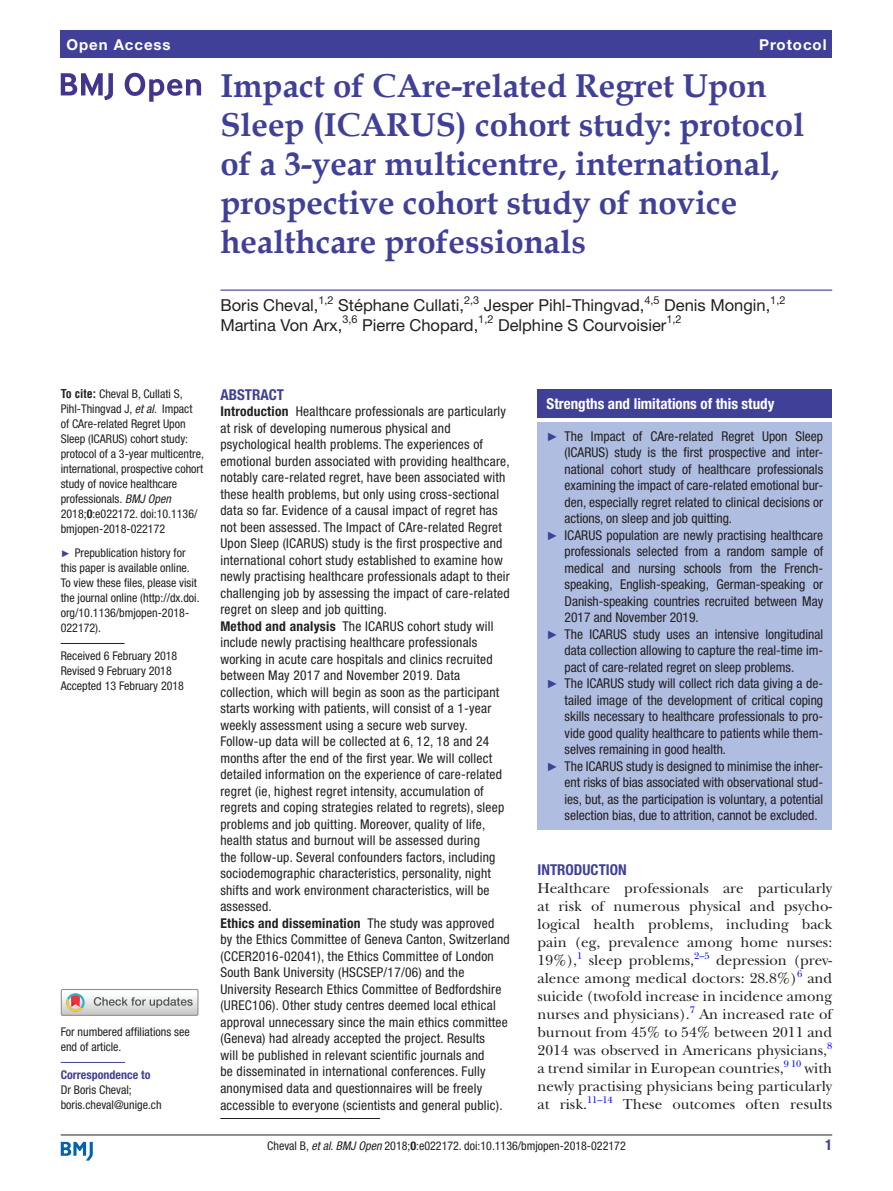
<style>
.page{position:relative;width:893px;height:1191px;background:#fff}
.page>*{position:absolute;margin:0;border:0;box-sizing:border-box;transform-origin:0 0}
.t1{font:700 33px/39px "Book Antiqua";color:#414099}
.t2{font:16.5px "Helvetica Neue LT Std";color:#231f20}
.t3{font:15px/18px "New Baskerville";color:#231f20;text-align:justify}
.t4{font:700 condensed 15px "Helvetica Neue LT Std";color:#fff}
.t5{font:700 condensed 15px "Helvetica Neue LT Std";color:#414099}
.t6{font:700 15px "Helvetica Neue LT Std";letter-spacing:.065em;color:#fff}
.t7{font:condensed 13.5px/16.5px "Helvetica Neue LT Std";letter-spacing:.02em;color:#231f20}
.t8{font:condensed 13.5px "Helvetica Neue LT Std";color:#231f20}
.t9{font:condensed 12px/15px "Helvetica Neue LT Std";color:#231f20}
.t10{font:700 condensed 12px "Helvetica Neue LT Std";color:#414099}
.t11{font:10.95px "Helvetica Neue LT Std";color:#231f20}
.t12{font:9.9px "New Baskerville";color:#00f}
.s1{font-family:"Helvetica LT Std";font-weight:700}
.s2{font-style:italic}
.s3{font-weight:700}
.s4{font-family:"Arial";font-stretch:normal;font-size:9.75px;color:#414099}
.s5{font-family:"Arial";font-stretch:normal;font-size:12px;color:#414099}
</style>
<div class="page">
<hr style="left:61px;top:1134px;width:771px;height:1px;background:#231f20">
<svg style="left:61px;top:1141px;width:32px;height:19px"></svg>
<div style="left:61px;top:31px;width:771px;height:27px;background:#414099"></div>
<hr style="left:220px;top:289px;width:612px;height:2px;background:#414099">
<hr style="left:61px;top:643px;width:64px;height:1px;background:#231f20">
<hr style="left:61px;top:1062px;width:64px;height:1px;background:#414099">
<svg style="left:61px;top:73px;width:52px;height:27px"></svg>
<svg style="left:125px;top:73px;width:76px;height:29px"></svg>
<div style="left:61px;top:989px;width:138px;height:27px;border:1px solid #969090"></div>
<svg style="left:61px;top:989px;width:137px;height:26px"></svg>
<hr style="left:220px;top:1118px;width:160px;height:1px;background:#231f20">
<div style="left:538px;top:389px;width:294px;height:29px;background:#414099"></div>
<div style="left:538px;top:422px;width:294px;height:407px;background:#afbde1"></div>
<p class="t6" style="left:66px;top:35px;width:106px">Open Access</p>
<p class="t6" style="left:759px;top:35px;width:69px">Protocol</p>
<h1 class="t1" style="left:220px;top:66px;width:585px">Impact of CAre-related Regret Upon Sleep (ICARUS) cohort study: protocol of a 3-year multicentre, international, prospective cohort study of novice healthcare professionals</h1>
<p class="t2" style="left:220px;top:296px;width:100px">Boris Cheval,</p>
<p class="t11" style="left:318px;top:293px;width:17px">1,2</p>
<p class="t2" style="left:338px;top:296px;width:127px">Stéphane Cullati,</p>
<p class="t11" style="left:464px;top:293px;width:17px">2,3</p>
<p class="t2" style="left:484px;top:296px;width:162px">Jesper Pihl-Thingvad,</p>
<p class="t11" style="left:644px;top:293px;width:17px">4,5</p>
<p class="t2" style="left:664px;top:296px;width:108px">Denis Mongin,</p>
<p class="t11" style="left:770px;top:293px;width:17px">1,2</p>
<p class="t2" style="left:220px;top:315px;width:123px">Martina Von Arx,</p>
<p class="t11" style="left:342px;top:313px;width:17px">3,6</p>
<p class="t2" style="left:362px;top:315px;width:118px">Pierre Chopard,</p>
<p class="t11" style="left:478px;top:313px;width:17px">1,2</p>
<p class="t2" style="left:498px;top:315px;width:170px">Delphine S Courvoisier</p>
<p class="t11" style="left:666px;top:313px;width:17px">1,2</p>
<p class="t9" style="left:61px;top:386px;width:145px"><span class="s1">To cite:</span> Cheval B, Cullati S,<br>Pihl-Thingvad J, <span class="s2">et al</span>. Impact<br>of CAre-related Regret Upon<br>Sleep (ICARUS) cohort study: protocol of a 3-year multicentre, international, prospective cohort study of novice healthcare professionals. <span class="s2">BMJ Open<br></span>2018;<span class="s3">0</span>:e022172. doi:10.1136/ bmjopen-2018-022172</p>
<p class="t9" style="left:61px;top:545px;width:140px"><span class="s4">►</span> Prepublication history for this paper is available online.<br>To view these files, please visit the journal online (http://dx.doi. org/10.1136/bmjopen-2018-<br>022172).</p>
<p class="t9" style="left:61px;top:648px;width:125px">Received 6 February 2018<br>Revised 9 February 2018<br>Accepted 13 February 2018</p>
<p class="t9" style="left:61px;top:1024px;width:130px">For numbered affiliations see end of article.</p>
<p class="t10" style="left:61px;top:1067px;width:91px">Correspondence to</p>
<p class="t9" style="left:61px;top:1082px;width:102px">Dr Boris Cheval; boris.cheval@unige.ch</p>
<p class="t5" style="left:220px;top:385px;width:65px">Abstract</p>
<p class="t7" style="left:220px;top:403px;width:291px"><span class="s3">Introduction</span> Healthcare professionals are particularly at risk of developing numerous physical and psychological health problems. The experiences of emotional burden associated with providing healthcare, notably care-related regret, have been associated with these health problems, but only using cross-sectional data so far. Evidence of a causal impact of regret has not been assessed. The Impact of CAre-related Regret Upon Sleep (ICARUS) study is the first prospective and international cohort study established to examine how newly practising healthcare professionals adapt to their challenging job by assessing the impact of care-related regret on sleep and job quitting.<br><span class="s3">Method and analysis</span> The ICARUS cohort study will include newly practising healthcare professionals working in acute care hospitals and clinics recruited between May 2017 and November 2019. Data collection, which will begin as soon as the participant starts working with patients, will consist of a 1-year weekly assessment using a secure web survey.<br>Follow-up data will be collected at 6, 12, 18 and 24 months after the end of the first year. We will collect detailed information on the experience of care-related regret (ie, highest regret intensity, accumulation of regrets and coping strategies related to regrets), sleep problems and job quitting. Moreover, quality of life, health status and burnout will be assessed during<br>the follow-up. Several confounders factors, including sociodemographic characteristics, personality, night shifts and work environment characteristics, will be assessed.<br><span class="s3">Ethics and dissemination</span> The study was approved<br>by the Ethics Committee of Geneva Canton, Switzerland (CCER2016-02041), the Ethics Committee of London South Bank University (HSCSEP/17/06) and the University Research Ethics Committee of Bedfordshire (UREC106). Other study centres deemed local ethical approval unnecessary since the main ethics committee (Geneva) had already accepted the project. Results<br>will be published in relevant scientific journals and<br>be disseminated in international conferences. Fully anonymised data and questionnaires will be freely accessible to everyone (scientists and general public).</p>
<p class="t4" style="left:547px;top:394px;width:229px">Strengths and limitations of this study</p>
<p class="t8" style="left:547px;top:428px;width:278px"><span class="s5">►</span> The Impact of CAre-related Regret Upon Sleep</p>
<p class="t8" style="left:565px;top:444px;width:260px">(ICARUS) study is the first prospective and inter-</p>
<p class="t8" style="left:565px;top:461px;width:260px">national cohort study of healthcare professionals</p>
<p class="t8" style="left:565px;top:477px;width:260px">examining the impact of care-related emotional bur-</p>
<p class="t8" style="left:565px;top:494px;width:260px">den, especially regret related to clinical decisions or</p>
<p class="t8" style="left:565px;top:510px;width:169px">actions, on sleep and job quitting.</p>
<p class="t8" style="left:547px;top:527px;width:278px"><span class="s5">►</span> ICARUS population are newly practising healthcare</p>
<p class="t8" style="left:565px;top:543px;width:260px">professionals selected from a random sample of</p>
<p class="t8" style="left:565px;top:560px;width:260px">medical and nursing schools from the French-</p>
<p class="t8" style="left:565px;top:576px;width:260px">speaking, English-speaking, German-speaking or</p>
<p class="t8" style="left:565px;top:593px;width:260px">Danish-speaking countries recruited between May</p>
<p class="t8" style="left:565px;top:609px;width:136px">2017 and November 2019.</p>
<p class="t8" style="left:547px;top:626px;width:278px"><span class="s5">►</span> The ICARUS study uses an intensive longitudinal</p>
<p class="t8" style="left:565px;top:642px;width:260px">data collection allowing to capture the real-time im-</p>
<p class="t8" style="left:565px;top:659px;width:231px">pact of care-related regret on sleep problems.</p>
<p class="t8" style="left:547px;top:675px;width:278px"><span class="s5">►</span> The ICARUS study will collect rich data giving a de-</p>
<p class="t8" style="left:565px;top:692px;width:260px">tailed image of the development of critical coping</p>
<p class="t8" style="left:565px;top:708px;width:260px">skills necessary to healthcare professionals to pro-</p>
<p class="t8" style="left:565px;top:725px;width:260px">vide good quality healthcare to patients while them-</p>
<p class="t8" style="left:565px;top:741px;width:163px">selves remaining in good health.</p>
<p class="t8" style="left:547px;top:758px;width:278px"><span class="s5">►</span> The ICARUS study is designed to minimise the inher-</p>
<p class="t8" style="left:565px;top:774px;width:260px">ent risks of bias associated with observational stud-</p>
<p class="t8" style="left:565px;top:791px;width:260px">ies, but, as the participation is voluntary, a potential</p>
<p class="t8" style="left:565px;top:807px;width:255px">selection bias, due to attrition, cannot be excluded.</p>
<p class="t5" style="left:538px;top:861px;width:91px">Introduction</p>
<p class="t3" style="left:538px;top:879px;width:296px">Healthcare professionals are particularly at risk of numerous physical and psycho&shy;logical health problems, including back pain (eg, prevalence among home nurses:<br>19%),</p>
<p class="t12" style="left:577px;top:949px;width:7px">1</p>
<p class="t3" style="left:589px;top:951px;width:107px">sleep problems,</p>
<p class="t12" style="left:694px;top:949px;width:17px">2–5</p>
<p class="t3" style="left:538px;top:951px;width:296px;text-indent:179px">depression (prev&shy;alence among medical doctors: 28.8%)</p>
<p class="t12" style="left:797px;top:967px;width:7px">6</p>
<p class="t3" style="left:538px;top:969px;width:296px;text-indent:270px">and suicide (twofold increase in incidence among nurses and physicians).<sup>7</sup> An increased rate of burnout from 45% to 54% between 2011 and 2014 was observed in Americans physicians,</p>
<p class="t12" style="left:827px;top:1039px;width:7px">8</p>
<p class="t3" style="left:538px;top:1059px;width:248px">a trend similar in European countries,</p>
<p class="t12" style="left:784px;top:1057px;width:19px">9 10</p>
<p class="t3" style="left:538px;top:1059px;width:296px;text-indent:267px">with newly practising physicians being particularly at risk.</p>
<p class="t12" style="left:587px;top:1093px;width:27px">11–14</p>
<p class="t3" style="left:623px;top:1095px;width:211px">These outcomes often results</p>
<p class="t9" style="left:267px;top:1137px;width:360px">Cheval B, <span class="s2">et al</span>. <span class="s2">BMJ Open</span> 2018;<span class="s3">0</span>:e022172. doi:10.1136/bmjopen-2018-022172</p>
<p class="t5" style="left:825px;top:1135px;width:9px">1</p>
</div>
